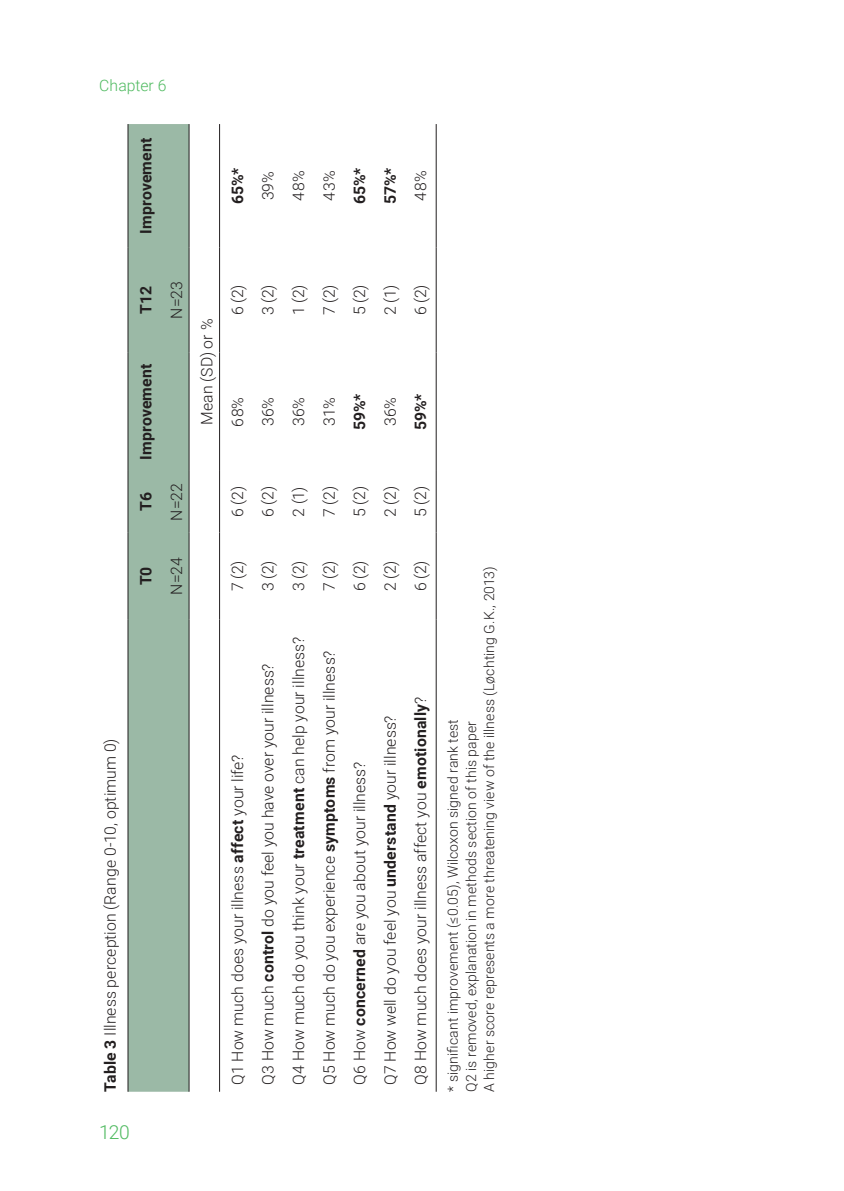
<style>
.page{position:relative;width:844px;height:1191px;background:#fff}
.page>*{position:absolute;margin:0;border:0;box-sizing:border-box;transform-origin:0 0}
.t1{font:300 19.25px "Roboto";color:#4fba60}
.Tabel_tekst{font:300 15.75px "Roboto";letter-spacing:.005em;color:#231f20}
.Tabel_tekst-2{font:700 15.75px "Roboto";letter-spacing:.01em;color:#231f20}
.Tabel_titel_-_boven{font:300 15.75px "Roboto";letter-spacing:.005em;color:#231f20}
.t2{font:300 15.75px "Roboto";letter-spacing:.005em;color:#4fba60}
.Tabel_bijschrift{font:300 14px "Roboto";letter-spacing:.01em;color:#231f20}
.s1{font-weight:700}
</style>
<div class="page">
<div style="left:129px;top:124px;width:60px;height:967px;background:#9bb9a6"></div>
<hr style="left:436px;top:619px;width:1px;height:472px;background:#231f20">
<hr style="left:436px;top:532px;width:1px;height:87px;background:#231f20">
<hr style="left:436px;top:471px;width:1px;height:61px;background:#231f20">
<hr style="left:436px;top:352px;width:1px;height:119px;background:#231f20">
<hr style="left:436px;top:247px;width:1px;height:105px;background:#231f20">
<hr style="left:436px;top:124px;width:1px;height:123px;background:#231f20">
<hr style="left:128px;top:619px;width:1px;height:472px;background:#231f20">
<hr style="left:189px;top:619px;width:1px;height:472px;background:#231f20">
<hr style="left:219px;top:619px;width:1px;height:472px;background:#231f20">
<hr style="left:128px;top:532px;width:1px;height:87px;background:#231f20">
<hr style="left:128px;top:471px;width:1px;height:61px;background:#231f20">
<hr style="left:128px;top:352px;width:1px;height:119px;background:#231f20">
<hr style="left:189px;top:352px;width:1px;height:119px;background:#231f20">
<hr style="left:219px;top:352px;width:1px;height:119px;background:#231f20">
<hr style="left:128px;top:247px;width:1px;height:105px;background:#231f20">
<hr style="left:128px;top:124px;width:1px;height:123px;background:#231f20">
<hr style="left:189px;top:124px;width:1px;height:123px;background:#231f20">
<hr style="left:219px;top:124px;width:1px;height:123px;background:#231f20">
<hr style="left:189px;top:532px;width:1px;height:87px;background:#231f20">
<hr style="left:189px;top:471px;width:1px;height:61px;background:#231f20">
<hr style="left:219px;top:532px;width:1px;height:87px;background:#231f20">
<hr style="left:219px;top:471px;width:1px;height:61px;background:#231f20">
<hr style="left:189px;top:247px;width:1px;height:105px;background:#231f20">
<hr style="left:219px;top:247px;width:1px;height:105px;background:#231f20">
<p class="t2" style="left:99px;top:74px;width:69px">Chapter 6</p>
<p class="Tabel_tekst-2" style="left:135px;top:234px;width:98px;rotate:-90deg">Improvement</p>
<p class="Tabel_tekst-2" style="left:226px;top:204px;width:38px;rotate:-90deg">65%*</p>
<p class="Tabel_tekst" style="left:257px;top:200px;width:31px;rotate:-90deg">39%</p>
<p class="Tabel_tekst" style="left:287px;top:201px;width:31px;rotate:-90deg">48%</p>
<p class="Tabel_tekst" style="left:318px;top:201px;width:31px;rotate:-90deg">43%</p>
<p class="Tabel_tekst-2" style="left:348px;top:204px;width:38px;rotate:-90deg">65%*</p>
<p class="Tabel_tekst-2" style="left:379px;top:204px;width:38px;rotate:-90deg">57%*</p>
<p class="Tabel_tekst" style="left:409px;top:201px;width:31px;rotate:-90deg">48%</p>
<p class="Tabel_tekst-2" style="left:135px;top:313px;width:29px;rotate:-90deg">T12</p>
<p class="Tabel_tekst" style="left:165px;top:319px;width:39px;rotate:-90deg">N=23</p>
<p class="Tabel_tekst-2" style="left:135px;top:460px;width:98px;rotate:-90deg">Improvement</p>
<p class="Tabel_tekst-2" style="left:135px;top:511px;width:20px;rotate:-90deg">T6</p>
<p class="Tabel_tekst-2" style="left:135px;top:585px;width:20px;rotate:-90deg">T0</p>
<p class="Tabel_tekst" style="left:165px;top:520px;width:39px;rotate:-90deg">N=22</p>
<p class="Tabel_tekst" style="left:165px;top:594px;width:39px;rotate:-90deg">N=24</p>
<p class="Tabel_titel_-_boven" style="left:99px;top:1091px;width:354px;rotate:-90deg"><span class="s1">Table 3</span> Illness perception (Range 0-10, optimum 0)</p>
<p class="t1" style="left:99px;top:1118px;width:32px">120</p>
<p class="Tabel_tekst" style="left:196px;top:425px;width:107px;rotate:-90deg">Mean (SD) or %</p>
<p class="Tabel_tekst" style="left:226px;top:315px;width:32px;rotate:-90deg">6 (2)</p>
<p class="Tabel_tekst" style="left:226px;top:426px;width:31px;rotate:-90deg">68%</p>
<p class="Tabel_tekst" style="left:257px;top:315px;width:32px;rotate:-90deg">3 (2)</p>
<p class="Tabel_tekst" style="left:287px;top:315px;width:32px;rotate:-90deg">1 (2)</p>
<p class="Tabel_tekst" style="left:318px;top:315px;width:32px;rotate:-90deg">7 (2)</p>
<p class="Tabel_tekst" style="left:348px;top:315px;width:32px;rotate:-90deg">5 (2)</p>
<p class="Tabel_tekst" style="left:379px;top:315px;width:32px;rotate:-90deg">2 (1)</p>
<p class="Tabel_tekst" style="left:409px;top:315px;width:32px;rotate:-90deg">6 (2)</p>
<p class="Tabel_tekst" style="left:257px;top:426px;width:30px;rotate:-90deg">36%</p>
<p class="Tabel_tekst" style="left:287px;top:426px;width:30px;rotate:-90deg">36%</p>
<p class="Tabel_tekst" style="left:318px;top:426px;width:30px;rotate:-90deg">31%</p>
<p class="Tabel_tekst-2" style="left:348px;top:430px;width:38px;rotate:-90deg">59%*</p>
<p class="Tabel_tekst" style="left:379px;top:426px;width:30px;rotate:-90deg">36%</p>
<p class="Tabel_tekst-2" style="left:409px;top:430px;width:38px;rotate:-90deg">59%*</p>
<p class="Tabel_tekst" style="left:226px;top:517px;width:32px;rotate:-90deg">6 (2)</p>
<p class="Tabel_tekst" style="left:257px;top:517px;width:32px;rotate:-90deg">6 (2)</p>
<p class="Tabel_tekst" style="left:287px;top:517px;width:32px;rotate:-90deg">2 (1)</p>
<p class="Tabel_tekst" style="left:318px;top:517px;width:32px;rotate:-90deg">7 (2)</p>
<p class="Tabel_tekst" style="left:348px;top:517px;width:32px;rotate:-90deg">5 (2)</p>
<p class="Tabel_tekst" style="left:379px;top:517px;width:32px;rotate:-90deg">2 (2)</p>
<p class="Tabel_tekst" style="left:409px;top:517px;width:32px;rotate:-90deg">5 (2)</p>
<p class="Tabel_tekst" style="left:226px;top:591px;width:32px;rotate:-90deg">7 (2)</p>
<p class="Tabel_tekst" style="left:257px;top:591px;width:32px;rotate:-90deg">3 (2)</p>
<p class="Tabel_tekst" style="left:287px;top:591px;width:32px;rotate:-90deg">3 (2)</p>
<p class="Tabel_tekst" style="left:318px;top:591px;width:32px;rotate:-90deg">7 (2)</p>
<p class="Tabel_tekst" style="left:348px;top:591px;width:32px;rotate:-90deg">6 (2)</p>
<p class="Tabel_tekst" style="left:379px;top:591px;width:32px;rotate:-90deg">2 (2)</p>
<p class="Tabel_tekst" style="left:409px;top:591px;width:32px;rotate:-90deg">6 (2)</p>
<p class="Tabel_tekst" style="left:226px;top:1084px;width:332px;rotate:-90deg">Q1 How much does your illness <span class="s1">affect</span> your life?</p>
<p class="Tabel_tekst" style="left:257px;top:1084px;width:422px;rotate:-90deg">Q3 How much <span class="s1">control</span> do you feel you have over your illness?</p>
<p class="Tabel_tekst" style="left:287px;top:1084px;width:449px;rotate:-90deg">Q4 How much do you think your <span class="s1">treatment</span> can help your illness?</p>
<p class="Tabel_tekst" style="left:318px;top:1084px;width:435px;rotate:-90deg">Q5 How much do you experience <span class="s1">symptoms</span> from your illness?</p>
<p class="Tabel_tekst" style="left:348px;top:1084px;width:324px;rotate:-90deg">Q6 How <span class="s1">concerned</span> are you about your illness?</p>
<p class="Tabel_tekst" style="left:379px;top:1084px;width:370px;rotate:-90deg">Q7 How well do you feel you <span class="s1">understand</span> your illness?</p>
<p class="Tabel_tekst" style="left:409px;top:1084px;width:390px;rotate:-90deg">Q8 How much does your illness affect you <span class="s1">emotionally</span>?</p>
<p class="Tabel_bijschrift" style="left:479px;top:1091px;width:527px;rotate:-90deg">A higher score represents a more threatening view of the illness (Løchting G.K., 2013)</p>
<p class="Tabel_bijschrift" style="left:443px;top:1091px;width:374px;rotate:-90deg">* significant improvement (≤0.05), Wilcoxon signed rank test</p>
<p class="Tabel_bijschrift" style="left:461px;top:1091px;width:372px;rotate:-90deg">Q2 is removed, explanation in methods section of this paper</p>
</div>
